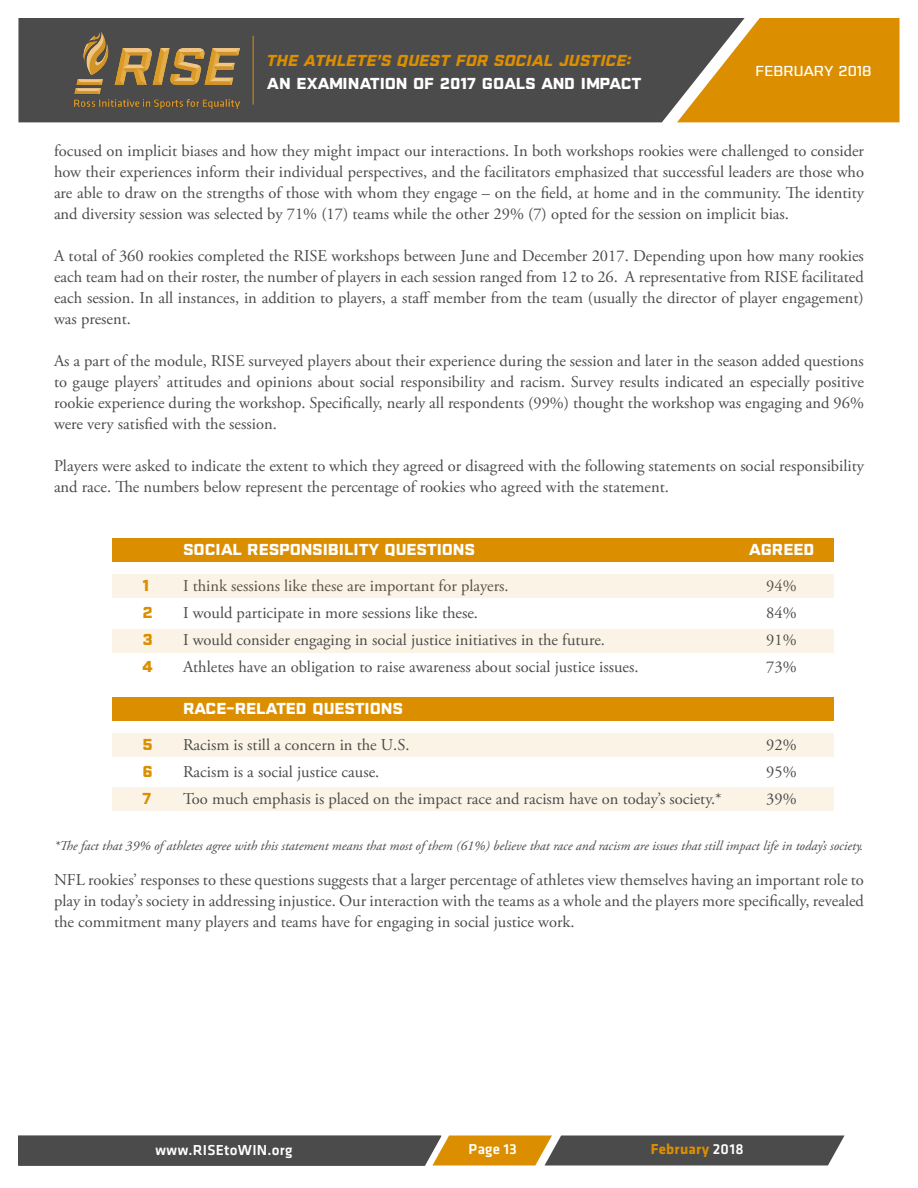
<style>
.page{position:relative;width:918px;height:1188px;background:#fff}
.page>*{position:absolute;margin:0;border:0;box-sizing:border-box;transform-origin:0 0}
.t1{font:16.5px/21px "Adobe Garamond Pro";color:#4c4b4c;text-align:justify}
.t2{font:700 16.5px "Combat";color:#fff}
.t3{font:italic 700 16.5px "Combat";color:#db8f00}
.t4{font:700 16.5px "Combat";color:#db8f00}
.t5{font:500 15px "Klavika";letter-spacing:.02em;color:#fff}
.t6{font:700 15px "Klavika";letter-spacing:.015em;color:#db8f00}
.t7{font:500 15px "Combat";color:#fff}
.t8{font:italic 13.5px "Adobe Garamond Pro";color:#4c4b4c}
.s1{font-weight:500;color:#fff}
</style>
<div class="page">
<div style="left:18px;top:18px;width:659px;height:104px;background:#4c4b4c"></div>
<svg style="left:677px;top:18px;width:223px;height:104px;background:#cb8d19"></svg>
<hr style="left:253px;top:36px;width:1px;height:69px;background:#db8f00">
<img style="left:74px;top:31px;width:165px;height:78px">
<div style="left:112px;top:630px;width:722px;height:23px;background:#fbf4e6"></div>
<div style="left:112px;top:734px;width:722px;height:23px;background:#fbf4e6"></div>
<div style="left:112px;top:788px;width:722px;height:23px;background:#fbf4e6"></div>
<div style="left:112px;top:698px;width:722px;height:23px;background:#db8f00"></div>
<div style="left:112px;top:538px;width:722px;height:24px;background:#db8f00"></div>
<svg style="left:18px;top:1136px;width:827px;height:30px;background:#645a49"></svg>
<div style="left:112px;top:574px;width:722px;height:24px;background:#fbf4e6"></div>
<p class="t3" style="left:267px;top:52px;width:366px">THE ATHLETE’S QUEST FOR SOCIAL JUSTICE:</p>
<p class="t2" style="left:267px;top:74px;width:376px">AN EXAMINATION OF 2017 GOALS AND IMPACT</p>
<p class="t7" style="left:756px;top:63px;width:118px">FEBRUARY 2018</p>
<p class="t1" style="left:54px;top:141px;width:812px">focused on implicit biases and how they might impact our interactions. In both workshops rookies were challenged to consider how their experiences inform their individual perspectives, and the facilitators emphasized that successful leaders are those who are able to draw on the strengths of those with whom they engage – on the field, at home and in the community. The identity and diversity session was selected by 71% (17) teams while the other 29% (7) opted for the session on implicit bias.</p>
<p class="t1" style="left:54px;top:246px;width:811px">A total of 360 rookies completed the RISE workshops between June and December 2017. Depending upon how many rookies each team had on their roster, the number of players in each session ranged from 12 to 26. A representative from RISE facilitated each session. In all instances, in addition to players, a staff member from the team (usually the director of player engagement) was present.</p>
<p class="t1" style="left:54px;top:351px;width:812px">As a part of the module, RISE surveyed players about their experience during the session and later in the season added questions to gauge players’ attitudes and opinions about social responsibility and racism. Survey results indicated an especially positive rookie experience during the workshop. Specifically, nearly all respondents (99%) thought the workshop was engaging and 96% were very satisfied with the session.</p>
<p class="t1" style="left:54px;top:456px;width:812px">Players were asked to indicate the extent to which they agreed or disagreed with the following statements on social responsibility and race. The numbers below represent the percentage of rookies who agreed with the statement.</p>
<p class="t2" style="left:183px;top:541px;width:293px">SOCIAL RESPONSIBILITY QUESTIONS</p>
<p class="t2" style="left:749px;top:541px;width:67px">AGREED</p>
<p class="t4" style="left:142px;top:577px;width:8px">1</p>
<p class="t1" style="left:183px;top:576px;width:327px">I think sessions like these are important for players.</p>
<p class="t1" style="left:766px;top:576px;width:32px">94%</p>
<p class="t4" style="left:142px;top:604px;width:12px">2</p>
<p class="t1" style="left:183px;top:603px;width:297px">I would participate in more sessions like these.</p>
<p class="t1" style="left:766px;top:603px;width:32px">84%</p>
<p class="t4" style="left:142px;top:631px;width:12px">3</p>
<p class="t1" style="left:183px;top:630px;width:424px">I would consider engaging in social justice initiatives in the future.</p>
<p class="t1" style="left:766px;top:630px;width:32px">91%</p>
<p class="t4" style="left:142px;top:658px;width:12px">4</p>
<p class="t1" style="left:183px;top:657px;width:457px">Athletes have an obligation to raise awareness about social justice issues.</p>
<p class="t1" style="left:766px;top:657px;width:32px">73%</p>
<p class="t2" style="left:183px;top:700px;width:221px">RACE-RELATED QUESTIONS</p>
<p class="t4" style="left:142px;top:736px;width:12px">5</p>
<p class="t1" style="left:183px;top:735px;width:228px">Racism is still a concern in the U.S.</p>
<p class="t1" style="left:766px;top:735px;width:32px">92%</p>
<p class="t4" style="left:142px;top:763px;width:12px">6</p>
<p class="t1" style="left:183px;top:762px;width:198px">Racism is a social justice cause.</p>
<p class="t1" style="left:766px;top:762px;width:32px">95%</p>
<p class="t4" style="left:142px;top:790px;width:10px">7</p>
<p class="t1" style="left:183px;top:789px;width:540px">Too much emphasis is placed on the impact race and racism have on today’s society.*</p>
<p class="t1" style="left:766px;top:789px;width:32px">39%</p>
<p class="t8" style="left:54px;top:838px;width:811px">*The fact that 39% of athletes agree with this statement means that most of them (61%) believe that race and racism are issues that still impact life in today’s society.</p>
<p class="t1" style="left:54px;top:870px;width:812px">NFL rookies’ responses to these questions suggests that a larger percentage of athletes view themselves having an important role to play in today’s society in addressing injustice. Our interaction with the teams as a whole and the players more specifically, revealed the commitment many players and teams have for engaging in social justice work.</p>
<p class="t5" style="left:107px;top:1141px;width:237px">Ross Initiative in Sports f Equality</p>
<p class="t5" style="left:469px;top:1141px;width:50px">Page 13</p>
<p class="t6" style="left:651px;top:1138px;width:94px">February <span class="s1">2018</span></p>
<p class="t5" style="left:155px;top:1141px;width:139px">www.RISEtoWIN.org</p>
</div>
